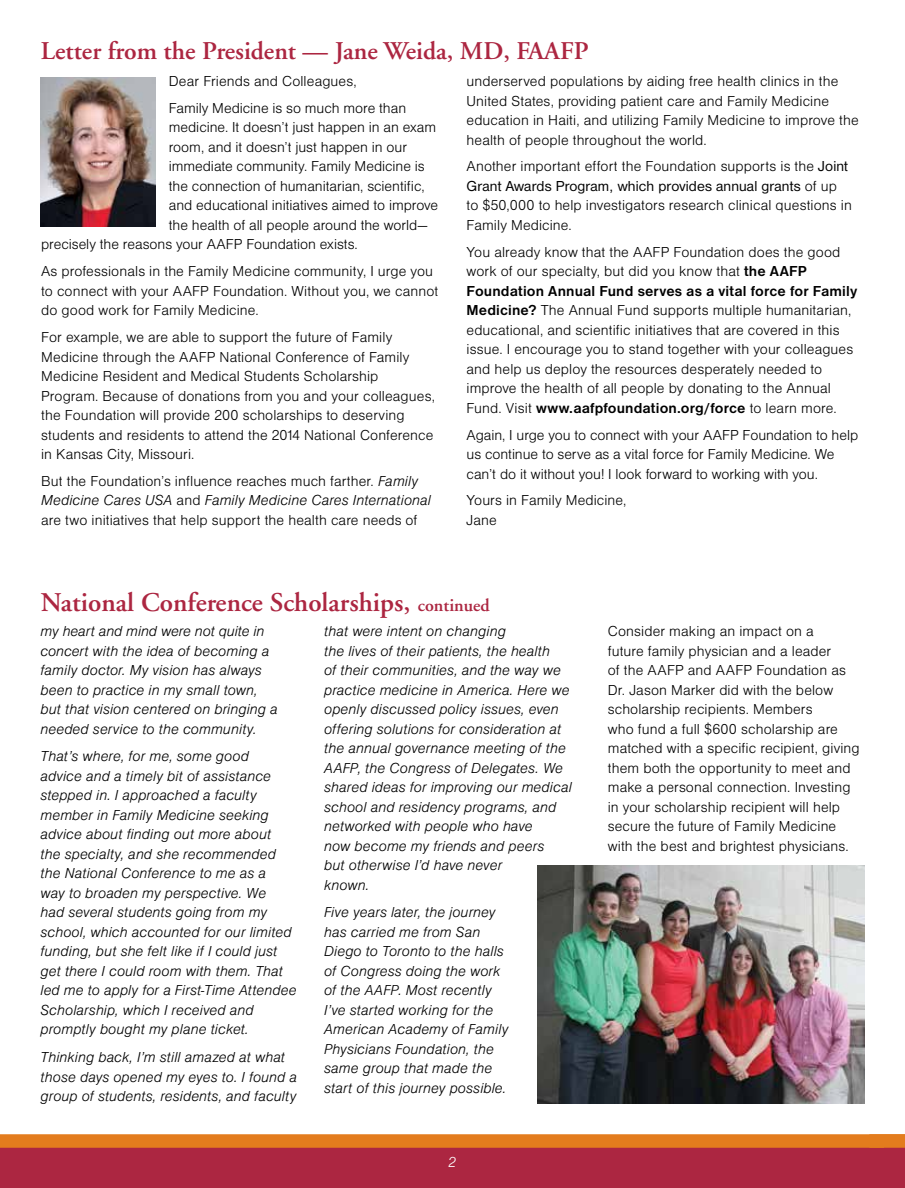
<style>
.page{position:relative;width:905px;height:1188px;background:#fff}
.page>*{position:absolute;margin:0;border:0;box-sizing:border-box;transform-origin:0 0}
.t1{font:600 27px "Adobe Garamond";color:#ac2641}
.t2{font:600 25.5px "Adobe Garamond";color:#ac2641}
.t3{font:15px/19.5px "Nimbus San D Ligh";letter-spacing:.005em;color:#000}
.t4{font:15px/19.5px "Nimbus San D Ligh Ital";letter-spacing:.005em;color:#000}
.t5{font:700 15px "Nimbus San D";letter-spacing:.01em;color:#000}
.t6{font:15px "Nimbus San D";letter-spacing:.01em;color:#000}
.t7{font:15px "Nimbus San D Ligh Ital";color:#fff}
.s1{font-family:"Nimbus San D Ligh Ital"}
.s2{font-family:"Nimbus San D Ligh"}
.s3{font-family:"Nimbus San D"}
.s4{font-family:"Nimbus San D";font-weight:700}
.s5{font-family:"Nimbus San D Ligh";font-weight:400}
.s6{font-size:18px}
</style>
<div class="page">
<div style="left:0;top:1142px;width:904px;height:46px;background:#ac2641"></div>
<img style="left:41px;top:77px;width:114px;height:149px">
<div style="left:0;top:1134px;width:904px;height:14px;background:#e37c1d"></div>
<img style="left:537px;top:865px;width:327px;height:238px">
<h2 class="t2" style="left:41px;top:37px;width:549px">Letter from the President — Jane Weida, MD, FAAFP</h2>
<p class="t3" style="left:169px;top:67px;width:239px;line-height:26.8px">Dear Friends and Colleagues,<br>Family Medicine is so much more than</p>
<p class="t3" style="left:169px;top:117px;width:269px">medicine. It doesn’t just happen in an exam</p>
<p class="t3" style="left:169px;top:137px;width:240px">room, and it doesn’t just happen in our</p>
<p class="t3" style="left:169px;top:156px;width:257px">immediate community. Family Medicine is</p>
<p class="t3" style="left:169px;top:176px;width:257px">the connection of humanitarian, scientific,</p>
<p class="t3" style="left:169px;top:195px;width:271px">and educational initiatives aimed to improve</p>
<p class="t3" style="left:169px;top:215px;width:260px">the health of all people around the world—</p>
<p class="t3" style="left:41px;top:234px;width:318px">precisely the reasons your AAFP Foundation exists.</p>
<p class="t3" style="left:41px;top:261px;width:398px">As professionals in the Family Medicine community, I urge you to connect with your AAFP Foundation. Without you, we cannot do good work for Family Medicine.</p>
<p class="t3" style="left:41px;top:327px;width:395px">For example, we are able to support the future of Family Medicine through the AAFP National Conference of Family Medicine Resident and Medical Students Scholarship Program. Because of donations from you and your colleagues, the Foundation will provide 200 scholarships to deserving students and residents to attend the 2014 National Conference in Kansas City, Missouri.</p>
<p class="t3" style="left:41px;top:471px;width:378px">But the Foundation’s influence reaches much farther. <span class="s1">Family</span></p>
<p class="t4" style="left:41px;top:491px;width:391px">Medicine Cares USA <span class="s2">and</span> Family Medicine Cares International</p>
<p class="t3" style="left:41px;top:510px;width:378px">are two initiatives that help support the health care needs of</p>
<p class="t3" style="left:466px;top:71px;width:394px">underserved populations by aiding free health clinics in the United States, providing patient care and Family Medicine education in Haiti, and utilizing Family Medicine to improve the health of people throughout the world.</p>
<p class="t3" style="left:466px;top:156px;width:383px">Another important effort the Foundation supports is the <span class="s3">Joint</span></p>
<p class="t6" style="left:466px;top:178px;width:372px">Grant Awards Program, which provides annual grants <span class="s2">of up</span></p>
<p class="t3" style="left:466px;top:195px;width:387px">to $50,000 to help investigators research clinical questions in<br>Family Medicine.</p>
<p class="t3" style="left:466px;top:242px;width:375px">You already know that the AAFP Foundation does the good work of our specialty, but did you know that <span class="s4">the AAFP</span></p>
<p class="t5" style="left:466px;top:282px;width:392px">Foundation Annual Fund serves as a vital force for Family</p>
<p class="t3" style="left:466px;top:300px;width:388px"><span class="s4">Medicine?</span> The Annual Fund supports multiple humanitarian, educational, and scientific initiatives that are covered in this issue. I encourage you to stand together with your colleagues and help us deploy the resources desperately needed to improve the health of all people by donating to the Annual</p>
<p class="t5" style="left:466px;top:399px;width:371px"><span class="s5">Fund. Visit</span> www.aafpfoundation.org/force <span class="s5">to learn more.</span></p>
<p class="t3" style="left:466px;top:425px;width:393px">Again, I urge you to connect with your AAFP Foundation to help us continue to serve as a vital force for Family Medicine. We can’t do it without you! I look forward to working with you.</p>
<p class="t3" style="left:466px;top:490px;width:161px">Yours in Family Medicine,<br>Jane</p>
<h1 class="t1" style="left:41px;top:587px;width:450px">National Conference Scholarships, <span class="s6">continued</span></h1>
<p class="t4" style="left:40px;top:621px;width:239px">my heart and mind were not quite in concert with the idea of becoming a family doctor. My vision has always been to practice in my small town, but that vision centered on bringing a needed service to the community.</p>
<p class="t4" style="left:40px;top:747px;width:257px">That’s where, for me, some good<br>advice and a timely bit of assistance stepped in. I approached a faculty member in Family Medicine seeking advice about finding out more about<br>the specialty, and she recommended the National Conference to me as a<br>way to broaden my perspective. We<br>had several students going from my school, which accounted for our limited funding, but she felt like if I could just get there I could room with them. That led me to apply for a First-Time Attendee Scholarship, which I received and promptly bought my plane ticket.</p>
<p class="t4" style="left:40px;top:1047px;width:258px">Thinking back, I’m still amazed at what those days opened my eyes to. I found a group of students, residents, and faculty</p>
<p class="t4" style="left:324px;top:621px;width:249px">that were intent on changing<br>the lives of their patients, the health<br>of their communities, and the way we practice medicine in America. Here we openly discussed policy issues, even offering solutions for consideration at the annual governance meeting of the AAFP, the Congress of Delegates. We shared ideas for improving our medical school and residency programs, and networked with people who have<br>now become my friends and peers<br>but otherwise I’d have never<br>known.</p>
<p class="t4" style="left:324px;top:903px;width:186px">Five years later, the journey has carried me from San<br>Diego to Toronto to the halls of Congress doing the work of the AAFP. Most recently<br>I’ve started working for the<br>American Academy of Family<br>Physicians Foundation, the same group that made the start of this journey possible.</p>
<p class="t7" style="left:448px;top:1153px;width:9px">2</p>
<p class="t3" style="left:608px;top:621px;width:253px">Consider making an impact on a<br>future family physician and a leader<br>of the AAFP and AAFP Foundation as Dr. Jason Marker did with the below scholarship recipients. Members<br>who fund a full $600 scholarship are matched with a specific recipient, giving them both the opportunity to meet and make a personal connection. Investing in your scholarship recipient will help secure the future of Family Medicine with the best and brightest physicians.</p>
</div>
